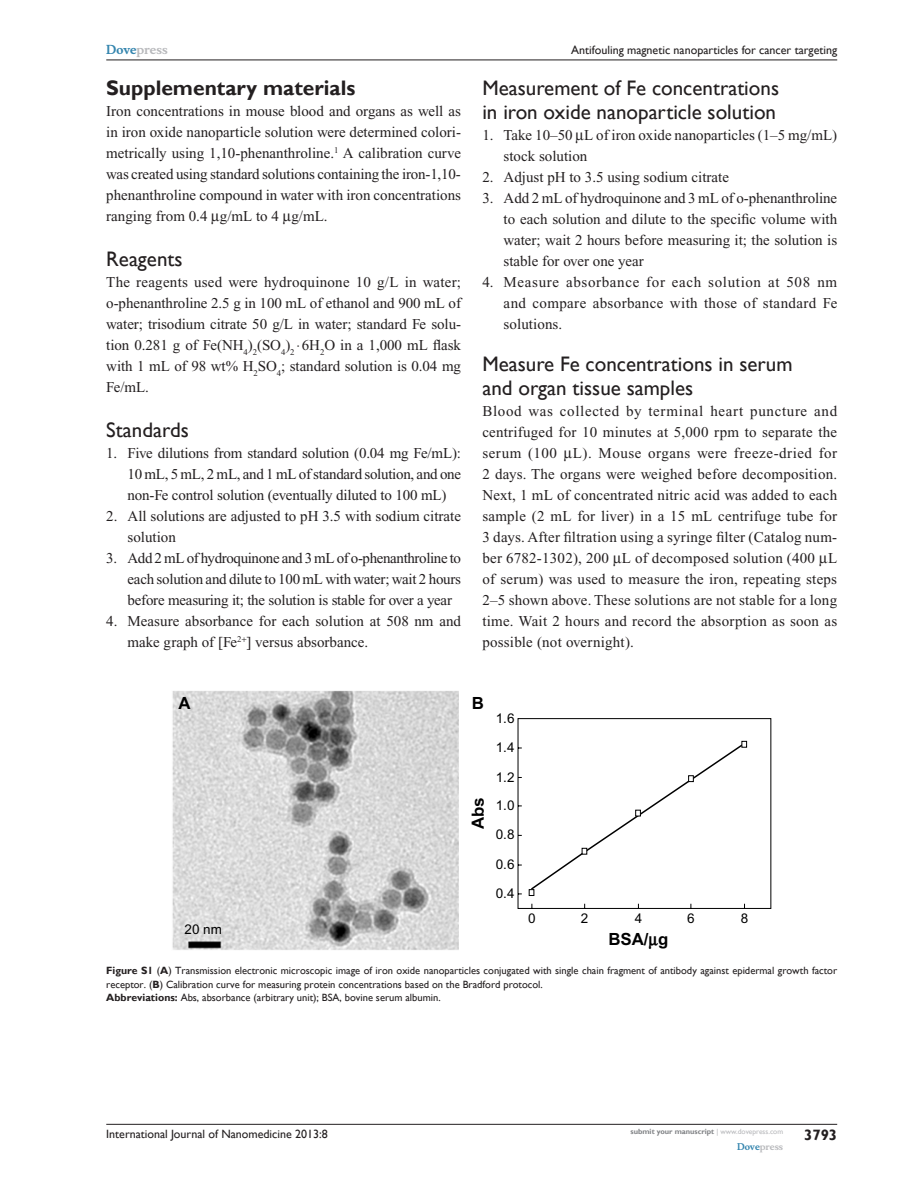
<style>
.page{position:relative;width:918px;height:1188px;background:#fff}
.page>*{position:absolute;margin:0;border:0;box-sizing:border-box;transform-origin:0 0}
.t1{font:21px/24px "Gill Sans";color:#231f20}
.t2{font:700 21px "Gill Sans";color:#231f20}
.t3{font:700 16.8px "Arial";color:#000}
.TxF{font:15px/21px "Times New Roman";color:#231f20;text-align:justify}
.NL-m{font:15px/21px "Times New Roman";color:#231f20;text-align:justify}
.t4{font:700 15px "Gill Sans";color:#231f20}
.t5{font:13.5px/29.2px "Arial";color:#000;text-align:justify}
.t6{font:12px "Gill Sans";color:#231f20}
.t7{font:700 12px "Musee";color:#b8b9bc}
.FC{font:10.5px/13.5px "Gill Sans";color:#231f20}
.FigSNRI{font:10.5px "Gill Sans";color:#231f20}
.t8{font:700 9px "Musee";color:#b8b9bc}
.t9{font:700 7.5px "Gill Sans";color:#808285}
.s1{color:#3485ae}
.s2{font-weight:700}
.s3{font-weight:400;color:#b8b9bc}
</style>
<div class="page">
<hr style="left:106px;top:1124px;width:731px;height:1px;background:#231f20">
<hr style="left:106px;top:60px;width:731px;height:1px;background:#231f20">
<img style="left:172px;top:691px;width:286px;height:259px">
<svg style="left:517px;top:718px;width:255px;height:191px"></svg>
<svg style="left:529px;top:741px;width:218px;height:155px"></svg>
<p class="t7" style="left:106px;top:43px;width:63px"><span class="s1">Dove</span>press</p>
<h1 class="t2" style="left:106px;top:76px;width:251px">Supplementary materials</h1>
<p class="TxF" style="left:106px;top:101px;width:356px">Iron concentrations in mouse blood and organs as well as in iron oxide nanoparticle solution were determined colori&shy;metrically using 1,10-phenanthroline.<sup>1</sup> A calibration curve was created using standard solutions containing the iron-1,10- phenanthroline compound in water with iron concentrations ranging from 0.4 g/mL to 4 g/mL.</p>
<h2 class="t1" style="left:106px;top:248px;width:78px">Reagents</h2>
<p class="TxF" style="left:106px;top:272px;width:356px">The reagents used were hydroquinone 10 g/L in water; o-phenanthroline 2.5 g in 100 mL of ethanol and 900 mL of water; trisodium citrate 50 g/L in water; standard Fe solu&shy;tion 0.281 g of Fe(NH<sub>4</sub>)<sub>2</sub>(SO<sub>4</sub>)<sub>2</sub> ⋅6H<sub>2</sub>O in a 1,000 mL flask with 1 mL of 98 wt% H<sub>2</sub>SO<sub>4</sub>; standard solution is 0.04 mg Fe/mL.</p>
<h2 class="t1" style="left:106px;top:419px;width:84px">Standards</h2>
<p class="NL-m" style="left:128px;top:443px;width:335px;text-indent:-21px">1. Five dilutions from standard solution (0.04 mg Fe/mL):<br>10 mL, 5 mL, 2 mL, and 1 mL of standard solution, and one non-Fe control solution (eventually diluted to 100 mL)</p>
<p class="NL-m" style="left:128px;top:506px;width:335px;text-indent:-21px">2. All solutions are adjusted to pH 3.5 with sodium citrate solution</p>
<p class="NL-m" style="left:128px;top:548px;width:335px;text-indent:-21px">3. Add 2 mL of hydroquinone and 3 mL of o-phenanthroline to each solution and dilute to 100 mL with water; wait 2 hours before measuring it; the solution is stable for over a year</p>
<p class="NL-m" style="left:128px;top:611px;width:335px;text-indent:-21px">4. Measure absorbance for each solution at 508 nm and make graph of [Fe<sup>2</sup> ] versus absorbance.</p>
<p class="t6" style="left:571px;top:43px;width:267px">Antifouling magnetic nanoparticles for cancer targeting</p>
<h2 class="t1" style="left:482px;top:77px;width:298px">Measurement of Fe concentrations in iron oxide nanoparticle solution</h2>
<p class="NL-m" style="left:504px;top:125px;width:335px;text-indent:-21px">1. Take 10–50 L of iron oxide nanoparticles (1–5 mg/mL) stock solution</p>
<p class="NL-m" style="left:482px;top:167px;width:248px">2. Adjust pH to 3.5 using sodium citrate</p>
<p class="NL-m" style="left:504px;top:188px;width:335px;text-indent:-21px">3. Add 2 mL of hydroquinone and 3 mL of o-phenanthroline to each solution and dilute to the specific volume with water; wait 2 hours before measuring it; the solution is stable for over one year</p>
<p class="NL-m" style="left:504px;top:272px;width:335px;text-indent:-21px">4. Measure absorbance for each solution at 508 nm and compare absorbance with those of standard Fe solutions.</p>
<h2 class="t1" style="left:482px;top:353px;width:312px">Measure Fe concentrations in serum and organ tissue samples</h2>
<p class="TxF" style="left:482px;top:401px;width:356px">Blood was collected by terminal heart puncture and centrifuged for 10 minutes at 5,000 rpm to separate the serum (100 L). Mouse organs were freeze-dried for 2 days. The organs were weighed before decomposition.<br>Next, 1 mL of concentrated nitric acid was added to each sample (2 mL for liver) in a 15 mL centrifuge tube for 3 days. After filtration using a syringe filter (Catalog num&shy;ber 6782-1302), 200 L of decomposed solution (400 L of serum) was used to measure the iron, repeating steps 2–5 shown above. These solutions are not stable for a long time. Wait 2 hours and record the absorption as soon as possible (not overnight).</p>
<p class="t3" style="left:178px;top:693px;width:14px">A</p>
<p class="t3" style="left:472px;top:693px;width:14px">B</p>
<p class="t5" style="left:185px;top:915px;width:39px">20 nm</p>
<p class="t3" style="left:468px;top:829px;width:33px;rotate:-90deg">Abs</p>
<p class="t5" style="left:496px;top:704px;width:20px">1.6<br>1.4<br>1.2<br>1.0<br>0.8<br>0.6<br>0.4</p>
<p class="t5" style="left:528px;top:904px;width:9px">0</p>
<p class="t5" style="left:581px;top:904px;width:9px">2</p>
<p class="t5" style="left:635px;top:904px;width:9px">4</p>
<p class="t3" style="left:608px;top:929px;width:62px">BSA/ g</p>
<p class="t5" style="left:687px;top:904px;width:9px">6</p>
<p class="t5" style="left:741px;top:904px;width:9px">8</p>
<p class="FC" style="left:106px;top:964px;width:732px"><span class="s2">Figure S1</span> (<span class="s2">A</span>) Transmission electronic microscopic image of iron oxide nanoparticles conjugated with single chain fragment of antibody against epidermal growth factor receptor. (<span class="s2">B</span>) Calibration curve for measuring protein concentrations based on the Bradford protocol.</p>
<p class="FigSNRI" style="left:106px;top:992px;width:336px"><span class="s2">Abbreviations:</span> Abs, absorbance (arbitrary unit); BSA, bovine serum albumin.</p>
<p class="t6" style="left:106px;top:1127px;width:223px">International Journal of Nanomedicine 2013:8</p>
<p class="t9" style="left:631px;top:1127px;width:154px">submit your manuscript <span class="s3">| www.dovepress.com</span></p>
<p class="t8" style="left:737px;top:1141px;width:48px"><span class="s1">Dove</span>press</p>
<p class="t4" style="left:804px;top:1126px;width:35px">3793</p>
</div>
